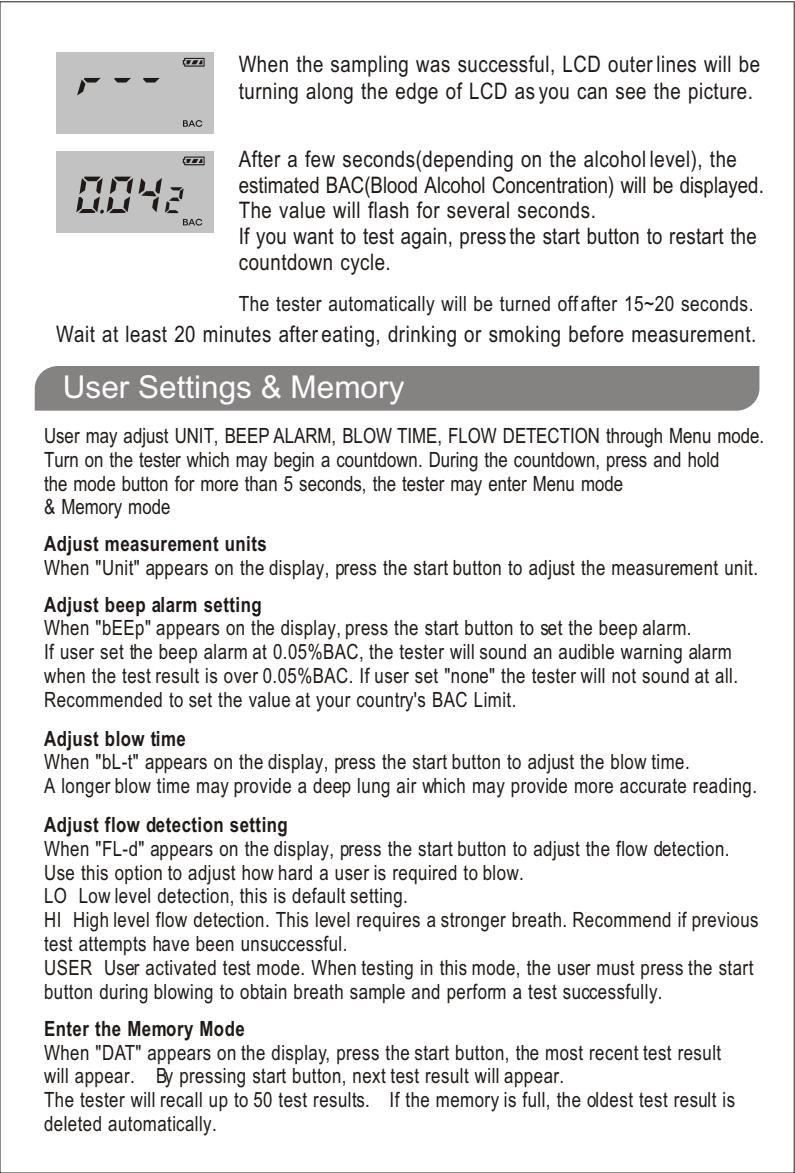
<style>
.page{position:relative;width:795px;height:1173px;background:#fff}
.page>*{position:absolute;margin:0;border:0;box-sizing:border-box;transform-origin:0 0}
.t1{font:31.5px "Arial";color:#fff}
.t2{font:22.75px/25.9px "Arial Narrow";letter-spacing:.025em;color:#1f1a17}
.t3{font:21px/23.8px "Arial Narrow";letter-spacing:.025em;color:#1f1a17}
.t4{font:21px/23.8px "Arial Narrow";color:#1f1a17}
.t5{font:700 21px "Arial Narrow";letter-spacing:.025em;color:#1f1a17}
</style>
<div class="page">
<div style="left:35px;top:366px;width:724px;height:44px;background:#858282"></div>
<div style="left:56px;top:52px;width:157px;height:82px;background:#c2c2c2"></div>
<svg style="left:183px;top:58px;width:21px;height:69px"></svg>
<svg style="left:114px;top:78px;width:17px;height:4px"></svg>
<svg style="left:143px;top:78px;width:17px;height:4px"></svg>
<svg style="left:77px;top:78px;width:24px;height:17px"></svg>
<div style="left:56px;top:151px;width:157px;height:81px;background:#c2c2c2"></div>
<svg style="left:76px;top:157px;width:128px;height:69px"></svg>
<p class="t2" style="left:239px;top:52px;width:523px;line-height:26.9px">When the sampling was successful, LCD outer lines will be turning along the edge of LCD as you can see the picture.</p>
<p class="t2" style="left:239px;top:148px;width:526px">After a few seconds(depending on the alcohol level), the estimated BAC(Blood Alcohol Concentration) will be displayed.<br>The value will flash for several seconds.<br>If you want to test again, press the start button to restart the countdown cycle.</p>
<p class="t3" style="left:239px;top:294px;width:516px">The tester automatically will be turned off after 15~20 seconds.</p>
<p class="t2" style="left:56px;top:323px;width:701px">Wait at least 20 minutes after eating, drinking or smoking before measurement.</p>
<h1 class="t1" style="left:63px;top:375px;width:343px">User Settings &amp; Memory</h1>
<p class="t4" style="left:44px;top:426px;width:721px">User may adjust UNIT, BEEP ALARM, BLOW TIME, FLOW DETECTION through Menu mode.<br>Turn on the tester which may begin a countdown. During the countdown, press and hold<br>the mode button for more than 5 seconds, the tester may enter Menu mode<br>&amp; Memory mode</p>
<p class="t5" style="left:44px;top:535px;width:224px">Adjust measurement units</p>
<p class="t3" style="left:44px;top:557px;width:715px">When "Unit" appears on the display, press the start button to adjust the measurement unit.</p>
<p class="t5" style="left:44px;top:596px;width:219px">Adjust beep alarm setting</p>
<p class="t3" style="left:44px;top:618px;width:695px">When "bEEp" appears on the display, press the start button to set the beep alarm.<br>If user set the beep alarm at 0.05%BAC, the tester will sound an audible warning alarm when the test result is over 0.05%BAC. If user set "none" the tester will not sound at all.<br>Recommended to set the value at your country's BAC Limit.</p>
<p class="t5" style="left:44px;top:730px;width:143px">Adjust blow time</p>
<p class="t3" style="left:44px;top:752px;width:714px">When "bL-t" appears on the display, press the start button to adjust the blow time.<br>A longer blow time may provide a deep lung air which may provide more accurate reading.</p>
<p class="t5" style="left:44px;top:816px;width:245px">Adjust flow detection setting</p>
<p class="t3" style="left:44px;top:838px;width:716px">When "FL-d" appears on the display, press the start button to adjust the flow detection.<br>Use this option to adjust how hard a user is required to blow.<br>LO Low level detection, this is default setting.<br>HI High level flow detection. This level requires a stronger breath. Recommend if previous test attempts have been unsuccessful.<br>USER User activated test mode. When testing in this mode, the user must press the start button during blowing to obtain breath sample and perform a test successfully.</p>
<p class="t5" style="left:44px;top:1020px;width:202px">Enter the Memory Mode</p>
<p class="t3" style="left:44px;top:1042px;width:692px">When "DAT" appears on the display, press the start button, the most recent test result will appear. By pressing start button, next test result will appear.<br>The tester will recall up to 50 test results. If the memory is full, the oldest test result is deleted automatically.</p>
</div>
